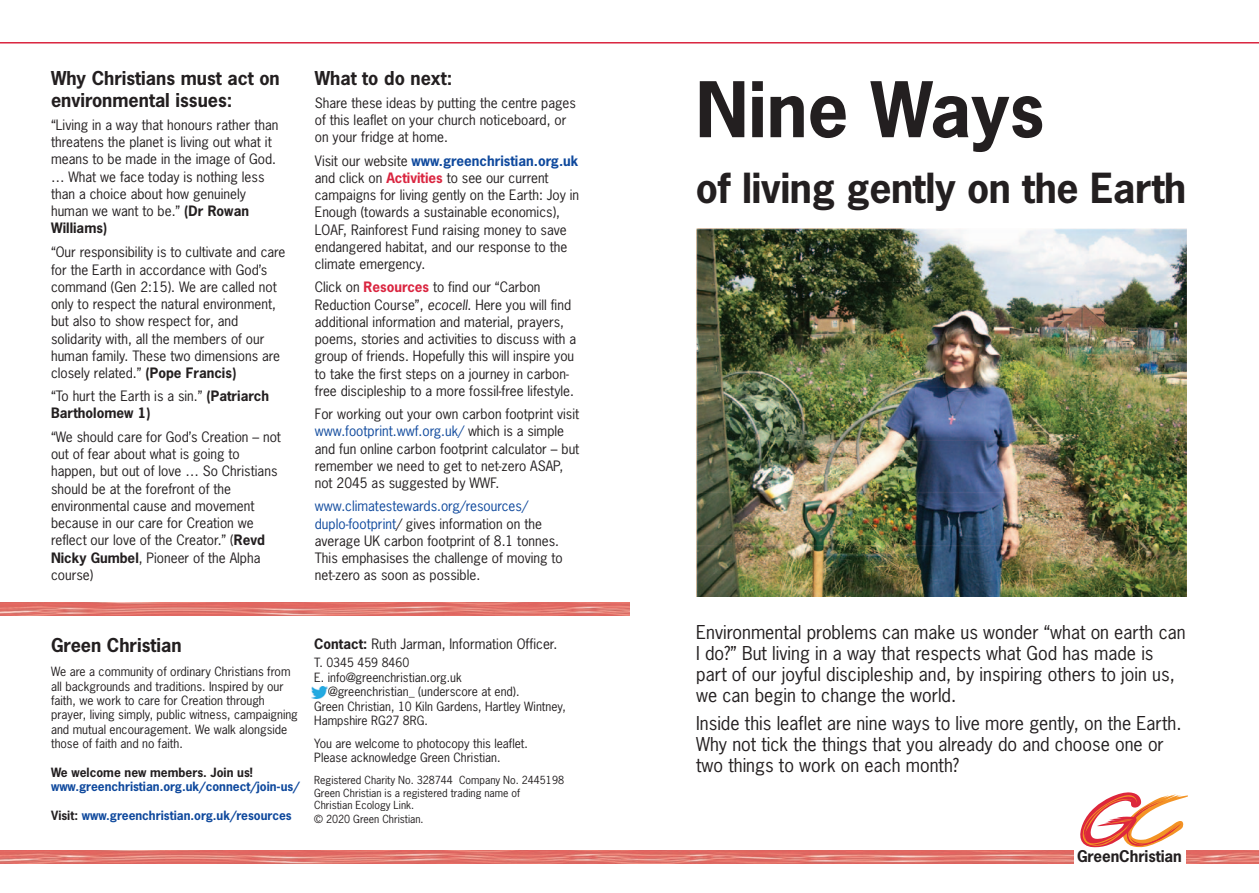
<style>
.page{position:relative;width:1259px;height:893px;background:#fff}
.page>*{position:absolute;margin:0;border:0;box-sizing:border-box;transform-origin:0 0}
.t1{font:700 72px "News Gothic";color:#231f20}
.t2{font:700 39px "News Gothic";letter-spacing:-.01em;color:#231f20}
.t3{font:18px/21px "News Gothic";color:#231f20}
.t4{font:700 18px/21.6px "News Gothic";color:#231f20}
.t5{font:700 15.3px "News Gothic";letter-spacing:-.005em;color:#231f20}
.t6{font:13.5px/17.2px "News Gothic";color:#231f20}
.t7{font:13.5px "News Gothic";color:#0f499d}
.t8{font:700 13.5px "News Gothic";color:#231f20}
.t9{font:12px/14.4px "News Gothic";color:#231f20}
.t10{font:700 12px "News Gothic";color:#0f499d}
.t11{font:700 12px "News Gothic";color:#231f20}
.t12{font:10.5px "News Gothic";color:#231f20}
.s1{font-weight:700}
.s2{font-weight:700;color:#0f499d}
.s3{font-weight:700;color:#da2540}
.s4{color:#0f499d}
.s5{color:#231f20}
</style>
<div class="page">
<img style="left:0;top:850px;width:1073px;height:13px">
<hr style="left:0;top:42px;width:1259px;height:2px;background:#da2540">
<img style="left:696px;top:229px;width:490px;height:367px">
<svg style="left:1080px;top:792px;width:107px;height:72px"></svg>
<img style="left:0;top:602px;width:629px;height:13px">
<img style="left:1186px;top:850px;width:73px;height:13px">
<img style="left:312px;top:686px;width:16px;height:13px">
<p class="t4" style="left:51px;top:69px;width:230px">Why Christians must act on environmental issues:</p>
<p class="t6" style="left:51px;top:117px;width:229px">“Living in a way that honours rather than threatens the planet is living out what it means to be made in the image of God.</p>
<p class="t6" style="left:51px;top:169px;width:215px">… What we face today is nothing less</p>
<p class="t6" style="left:51px;top:186px;width:196px">than a choice about how genuinely</p>
<p class="t6" style="left:51px;top:204px;width:199px">human we want to be.” <span class="s1">(Dr Rowan</span></p>
<p class="t8" style="left:51px;top:223px;width:58px">Williams)</p>
<p class="t6" style="left:51px;top:245px;width:236px">“Our responsibility is to cultivate and care for the Earth in accordance with God’s command (Gen 2:15). We are called not only to respect the natural environment, but also to show respect for, and solidarity with, all the members of our human family. These two dimensions are closely related.” <span class="s1">(Pope Francis)</span></p>
<p class="t6" style="left:51px;top:388px;width:219px">“To hurt the Earth is a sin.” <span class="s1">(Patriarch<br>Bartholomew 1)</span></p>
<p class="t6" style="left:51px;top:429px;width:231px">“We should care for God’s Creation – not out of fear about what is going to happen, but out of love … So Christians should be at the forefront of the environmental cause and movement because in our care for Creation we reflect our love of the Creator.” (<span class="s1">Revd<br>Nicky Gumbel</span>, Pioneer of the Alpha course)</p>
<p class="t4" style="left:315px;top:69px;width:139px">What to do next:</p>
<p class="t6" style="left:315px;top:95px;width:263px">Share these ideas by putting the centre pages of this leaflet on your church noticeboard, or on your fridge at home.</p>
<p class="t6" style="left:315px;top:153px;width:266px">Visit our website <span class="s2">www.greenchristian.org.uk </span>and click on <span class="s3">Activities</span> to see our current campaigns for living gently on the Earth: Joy in Enough (towards a sustainable economics), LOAF, Rainforest Fund raising money to save endangered habitat, and our response to the climate emergency.</p>
<p class="t6" style="left:315px;top:280px;width:263px">Click on <span class="s3">Resources</span> to find our “Carbon Reduction Course”, ecocell. Here you will find additional information and material, prayers, poems, stories and activities to discuss with a group of friends. Hopefully this will inspire you to take the first steps on a journey in carbon&shy;free discipleship to a more fossil-free lifestyle.</p>
<p class="t6" style="left:315px;top:406px;width:266px">For working out your own carbon footprint visit <span class="s4">www.footprint.wwf.org.uk/</span> which is a simple and fun online carbon footprint calculator – but remember we need to get to net-zero ASAP, not 2045 as suggested by WWF.</p>
<p class="t7" style="left:315px;top:501px;width:215px">www.climatestewards.org/resources/</p>
<p class="t6" style="left:315px;top:516px;width:249px"><span class="s4">duplo-footprint</span>/ gives information on the average UK carbon footprint of 8.1 tonnes.<br>This emphasises the challenge of moving to net-zero as soon as possible.</p>
<p class="t4" style="left:51px;top:636px;width:132px">Green Christian</p>
<p class="t9" style="left:51px;top:665px;width:248px">We are a community of ordinary Christians from all backgrounds and traditions. Inspired by our faith, we work to care for Creation through prayer, living simply, public witness, campaigning and mutual encouragement. We walk alongside those of faith and no faith.</p>
<p class="t11" style="left:51px;top:768px;width:203px">We welcome new members. Join us!</p>
<p class="t10" style="left:51px;top:782px;width:250px">www.greenchristian.org.uk/connect/join-us/</p>
<p class="t10" style="left:51px;top:811px;width:242px"><span class="s5">Visit:</span> www.greenchristian.org.uk/resources</p>
<p class="t6" style="left:314px;top:636px;width:245px"><span class="s1">Contact:</span> Ruth Jarman, Information Officer.</p>
<p class="t9" style="left:314px;top:657px;width:97px">T. 0345 459 8460</p>
<p class="t9" style="left:314px;top:671px;width:149px">E. info@greenchristian.org.uk</p>
<p class="t9" style="left:328px;top:685px;width:193px">@greenchristian_ (underscore at end).</p>
<p class="t9" style="left:314px;top:700px;width:253px">Green Christian, 10 Kiln Gardens, Hartley Wintney,<br>Hampshire RG27 8RG.</p>
<p class="t9" style="left:314px;top:737px;width:215px">You are welcome to photocopy this leaflet.</p>
<p class="t9" style="left:314px;top:751px;width:188px">Please acknowledge Green Christian.</p>
<p class="t12" style="left:314px;top:776px;width:251px">Registered Charity No. 328744 Company No. 2445198</p>
<p class="t12" style="left:314px;top:788px;width:207px">Green Christian is a registered trading name of</p>
<p class="t12" style="left:314px;top:801px;width:101px">Christian Ecology Link.</p>
<p class="t12" style="left:314px;top:815px;width:111px">© 2020 Green Christian.</p>
<p class="t1" style="left:696px;top:81px;width:350px">Nine Ways</p>
<p class="t2" style="left:696px;top:173px;width:492px">of living gently on the Earth</p>
<p class="t3" style="left:696px;top:623px;width:491px">Environmental problems can make us wonder “what on earth can I do?” But living in a way that respects what God has made is part of our joyful discipleship and, by inspiring others to join us, we can begin to change the world.</p>
<p class="t3" style="left:696px;top:714px;width:487px">Inside this leaflet are nine ways to live more gently, on the Earth.<br>Why not tick the things that you already do and choose one or two things to work on each month?</p>
<p class="t5" style="left:1077px;top:850px;width:106px">GreenChristian</p>
</div>
